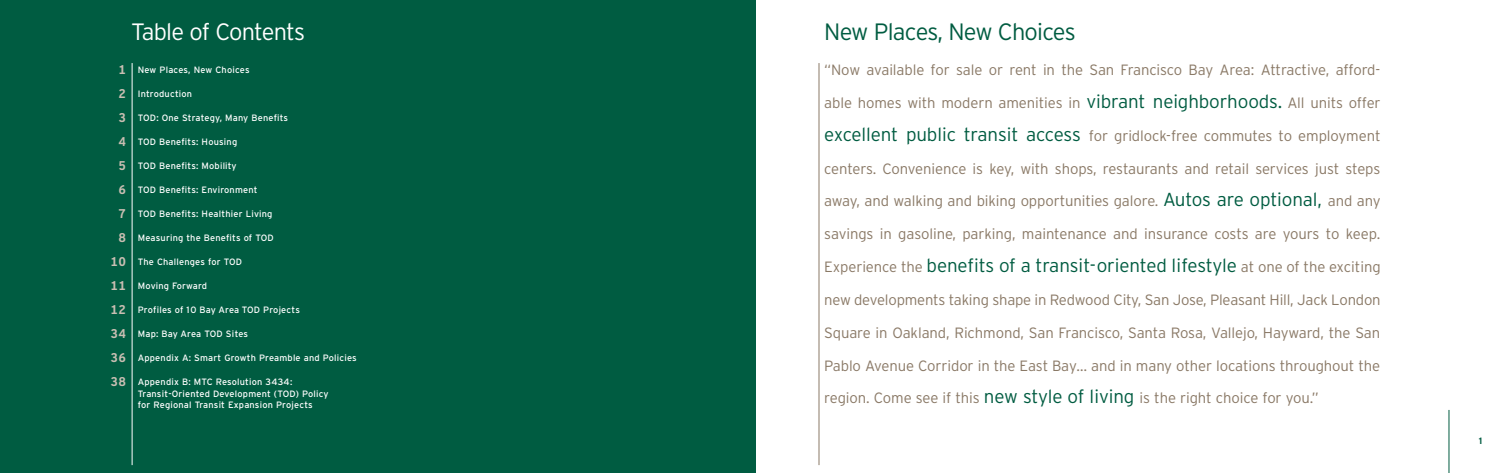
<style>
.page{position:relative;width:1512px;height:473px;background:#fff}
.page>*{position:absolute;margin:0;border:0;box-sizing:border-box;transform-origin:0 0}
.t1{font:300 23.62px "Interstate";letter-spacing:-.03em;color:#005c41}
.t2{font:300 23.62px "Interstate";letter-spacing:-.035em;color:#fff}
.t3{font:300 18.81px "Interstate";letter-spacing:-.005em;color:#005c41}
.t4{font:300 14.88px "Interstate";letter-spacing:-.005em;color:#8a7966}
.t5{font:9.19px/11.4px "Interstate";letter-spacing:.02em;color:#fff}
.t6{font:700 9.19px "Interstate";color:#005c41}
.s1{font-family:"Interstate Mono";font-weight:700;font-size:12.69px;color:#c9beb2}
.s2{font-size:18.81px;color:#005c41}
.s3{font-size:14.88px;color:#8a7966}
</style>
<div class="page">
<hr style="left:819px;top:63px;width:1px;height:402px;background:#8a7966">
<hr style="left:1449px;top:410px;width:1px;height:62px;background:#005c41">
<div style="left:0;top:0;width:756px;height:472px;background:#005c41"></div>
<hr style="left:132px;top:63px;width:1px;height:402px;background:#fff">
<h1 class="t2" style="left:131px;top:24px;width:175px">Table of Contents</h1>
<p class="t5" style="left:118px;top:65px;width:133px"><span class="s1">1</span> New Places, New Choices</p>
<p class="t5" style="left:118px;top:89px;width:75px"><span class="s1">2</span> Introduction</p>
<p class="t5" style="left:118px;top:113px;width:171px"><span class="s1">3</span> TOD: One Strategy, Many Benefits</p>
<p class="t5" style="left:118px;top:137px;width:120px"><span class="s1">4</span> TOD Benefits: Housing</p>
<p class="t5" style="left:118px;top:161px;width:120px"><span class="s1">5</span> TOD Benefits: Mobility</p>
<p class="t5" style="left:118px;top:185px;width:141px"><span class="s1">6</span> TOD Benefits: Environment</p>
<p class="t5" style="left:118px;top:209px;width:156px"><span class="s1">7</span> TOD Benefits: Healthier Living</p>
<p class="t5" style="left:118px;top:233px;width:157px"><span class="s1">8</span> Measuring the Benefits of TOD</p>
<p class="t5" style="left:111px;top:257px;width:133px"><span class="s1">10</span> The Challenges for TOD</p>
<p class="t5" style="left:111px;top:281px;width:98px"><span class="s1">11</span> Moving Forward</p>
<p class="t5" style="left:111px;top:305px;width:191px"><span class="s1">12</span> Profiles of 10 Bay Area TOD Projects</p>
<p class="t5" style="left:111px;top:329px;width:139px"><span class="s1">34</span> Map: Bay Area TOD Sites</p>
<p class="t5" style="left:111px;top:353px;width:248px"><span class="s1">36</span> Appendix A: Smart Growth Preamble and Policies</p>
<p class="t5" style="left:138px;top:377px;width:192px;text-indent:-27px"><span class="s1">38</span> Appendix B: MTC Resolution 3434:<br>Transit-Oriented Development (TOD) Policy for Regional Transit Expansion Projects</p>
<h1 class="t1" style="left:824px;top:24px;width:253px">New Places, New Choices</h1>
<p class="t4" style="left:824px;top:64px;width:558px">“Now available for sale or rent in the San Francisco Bay Area: Attractive, afford-</p>
<p class="t4" style="left:824px;top:97px;width:558px">able homes with modern amenities in <span class="s2">vibrant neighborhoods.</span> All units offer</p>
<p class="t4" style="left:824px;top:130px;width:558px"><span class="s2">excellent public transit access</span> for gridlock-free commutes to employment</p>
<p class="t4" style="left:824px;top:163px;width:558px">centers. Convenience is key, with shops, restaurants and retail services just steps</p>
<p class="t4" style="left:824px;top:196px;width:558px">away, and walking and biking opportunities galore. <span class="s2">Autos are optional,</span> and any</p>
<p class="t4" style="left:824px;top:229px;width:558px">savings in gasoline, parking, maintenance and insurance costs are yours to keep.</p>
<p class="t3" style="left:824px;top:259px;width:558px"><span class="s3">Experience the</span> benefits of a transit-oriented lifestyle <span class="s3">at one of the exciting</span></p>
<p class="t4" style="left:824px;top:294px;width:558px">new developments taking shape in Redwood City, San Jose, Pleasant Hill, Jack London</p>
<p class="t4" style="left:824px;top:327px;width:558px">Square in Oakland, Richmond, San Francisco, Santa Rosa, Vallejo, Hayward, the San</p>
<p class="t4" style="left:824px;top:360px;width:558px">Pablo Avenue Corridor in the East Bay… and in many other locations throughout the</p>
<p class="t4" style="left:824px;top:393px;width:496px">region. Come see if this <span class="s2">new style of living</span> is the right choice for you.”</p>
<p class="t6" style="left:1479px;top:437px;width:5px">1</p>
</div>
